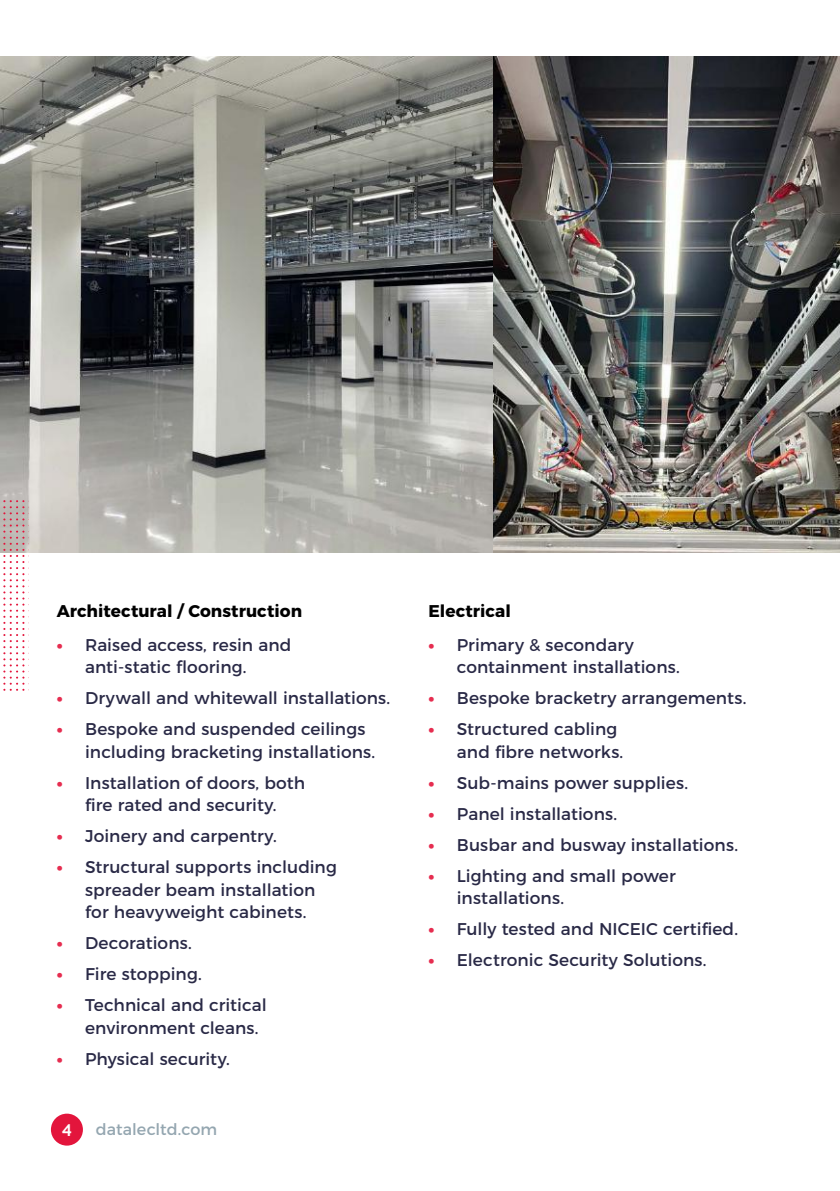
<style>
.page{position:relative;width:840px;height:1191px;background:#fff}
.page>*{position:absolute;margin:0;border:0;box-sizing:border-box;transform-origin:0 0}
.t1{font:17px/22.6px "Montserrat";letter-spacing:.005em;color:#292946}
.t2{font:700 17px "Montserrat";color:#000}
.t3{font:800 17px "Montserrat";color:#e62d50}
.t4{font:16px "Montserrat";letter-spacing:.005em;color:#94a6b0}
.t5{font:600 16px "Axiforma";color:#fff}
</style>
<div class="page">
<img style="left:0;top:57px;width:493px;height:495px">
<img style="left:493px;top:57px;width:346px;height:495px">
<div style="left:51px;top:1113px;width:32px;height:32px;background:#e3153c;border-radius:50%"></div>
<svg style="left:0;top:500px;width:28px;height:191px"></svg>
<svg style="left:125px;top:500px;width:1px;height:53px"></svg>
<p class="t2" style="left:57px;top:596px;width:247px">Architectural / Construction</p>
<p class="t3" style="left:57px;top:630px;width:7px">∙</p>
<p class="t1" style="left:85px;top:632px;width:208px">Raised access, resin and anti-static flooring.</p>
<p class="t3" style="left:57px;top:684px;width:7px">∙</p>
<p class="t1" style="left:85px;top:685px;width:306px">Drywall and whitewall installations.</p>
<p class="t3" style="left:57px;top:715px;width:7px">∙</p>
<p class="t1" style="left:85px;top:716px;width:291px">Bespoke and suspended ceilings including bracketing installations.</p>
<p class="t3" style="left:57px;top:768px;width:7px">∙</p>
<p class="t1" style="left:85px;top:770px;width:221px">Installation of doors, both fire rated and security.</p>
<p class="t3" style="left:57px;top:822px;width:7px">∙</p>
<p class="t1" style="left:85px;top:823px;width:193px">Joinery and carpentry.</p>
<p class="t3" style="left:57px;top:853px;width:7px">∙</p>
<p class="t1" style="left:85px;top:854px;width:253px">Structural supports including spreader beam installation for heavyweight cabinets.</p>
<p class="t3" style="left:57px;top:929px;width:7px">∙</p>
<p class="t1" style="left:85px;top:930px;width:108px">Decorations.</p>
<p class="t3" style="left:57px;top:960px;width:7px">∙</p>
<p class="t1" style="left:85px;top:961px;width:118px">Fire stopping.</p>
<p class="t3" style="left:57px;top:991px;width:7px">∙</p>
<p class="t1" style="left:85px;top:992px;width:183px">Technical and critical environment cleans.</p>
<p class="t3" style="left:57px;top:1044px;width:7px">∙</p>
<p class="t1" style="left:85px;top:1046px;width:146px">Physical security.</p>
<p class="t5" style="left:62px;top:1119px;width:11px">4</p>
<p class="t4" style="left:96px;top:1116px;width:123px">datalecltd.com</p>
<p class="t2" style="left:428px;top:596px;width:84px">Electrical</p>
<p class="t3" style="left:428px;top:630px;width:7px">∙</p>
<p class="t1" style="left:456px;top:632px;width:224px">Primary &amp; secondary containment installations.</p>
<p class="t3" style="left:428px;top:684px;width:7px">∙</p>
<p class="t1" style="left:456px;top:685px;width:291px">Bespoke bracketry arrangements.</p>
<p class="t3" style="left:428px;top:715px;width:7px">∙</p>
<p class="t1" style="left:456px;top:716px;width:168px">Structured cabling and fibre networks.</p>
<p class="t3" style="left:428px;top:768px;width:7px">∙</p>
<p class="t1" style="left:456px;top:770px;width:232px">Sub-mains power supplies.</p>
<p class="t3" style="left:428px;top:799px;width:7px">∙</p>
<p class="t1" style="left:456px;top:801px;width:162px">Panel installations.</p>
<p class="t3" style="left:428px;top:830px;width:7px">∙</p>
<p class="t1" style="left:456px;top:832px;width:282px">Busbar and busway installations.</p>
<p class="t3" style="left:428px;top:861px;width:7px">∙</p>
<p class="t1" style="left:456px;top:863px;width:220px">Lighting and small power installations.</p>
<p class="t3" style="left:428px;top:915px;width:7px">∙</p>
<p class="t1" style="left:456px;top:916px;width:282px">Fully tested and NICEIC certified.</p>
<p class="t3" style="left:428px;top:946px;width:7px">∙</p>
<p class="t1" style="left:456px;top:947px;width:251px">Electronic Security Solutions.</p>
</div>
